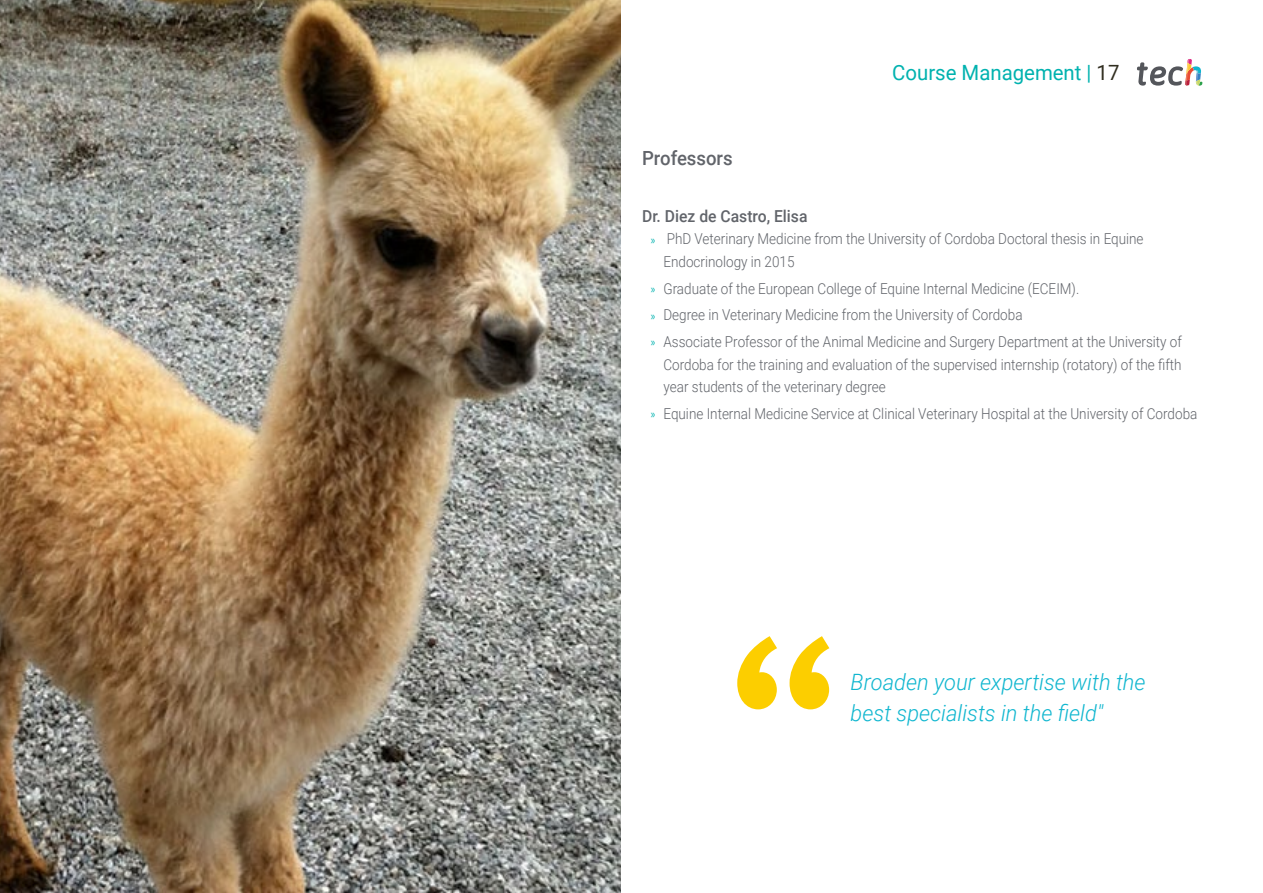
<style>
.page{position:relative;width:1263px;height:893px;background:#fff}
.page>*{position:absolute;margin:0;border:0;box-sizing:border-box;transform-origin:0 0}
.t1{font:italic 300 22.5px/31.5px "Roboto";color:#0fb6cf}
.t2{font:21px "Roboto";color:#00b2af}
.t3{font:500 19.5px "Roboto";color:#61646a;scale:.95 1}
.t4{font:500 16.5px "Roboto";color:#61646a;scale:.95 1}
.t5{font:300 15px/22.5px "Roboto";color:#61646a;scale:.9 1}
.s1{color:#312e20}
.s2{font-family:"Myriad Pro";font-weight:400;font-size:12px;color:#00b2af}
</style>
<div class="page">
<svg style="left:1137px;top:59px;width:65px;height:27px"></svg>
<svg style="left:737px;top:636px;width:92px;height:73px"></svg>
<img style="left:0;top:0;width:621px;height:893px">
<h3 class="t3" style="left:642px;top:144px;width:97px">Professors</h3>
<h2 class="t2" style="left:892px;top:57px;width:229px">Course Management | <span class="s1">17</span></h2>
<p class="t4" style="left:642px;top:205px;width:175px">Dr. Diez de Castro, Elisa</p>
<p class="t5" style="left:663px;top:227px;width:535px;text-indent:-13px"><span class="s2">»</span> PhD Veterinary Medicine from the University of Cordoba Doctoral thesis in Equine<br>Endocrinology in 2015</p>
<p class="t5" style="left:651px;top:274px;width:592px;line-height:26.7px"><span class="s2">»</span> Graduate of the European College of Equine Internal Medicine (ECEIM).<br><span class="s2">»</span> Degree in Veterinary Medicine from the University of Cordoba<br><span class="s2">»</span> Associate Professor of the Animal Medicine and Surgery Department at the University of</p>
<p class="t5" style="left:663px;top:353px;width:577px">Cordoba for the training and evaluation of the supervised internship (rotatory) of the fifth year students of the veterinary degree</p>
<p class="t5" style="left:651px;top:402px;width:609px"><span class="s2">»</span> Equine Internal Medicine Service at Clinical Veterinary Hospital at the University of Cordoba</p>
<h1 class="t1" style="left:851px;top:665px;width:297px">Broaden your expertise with the best specialists in the field"</h1>
</div>
